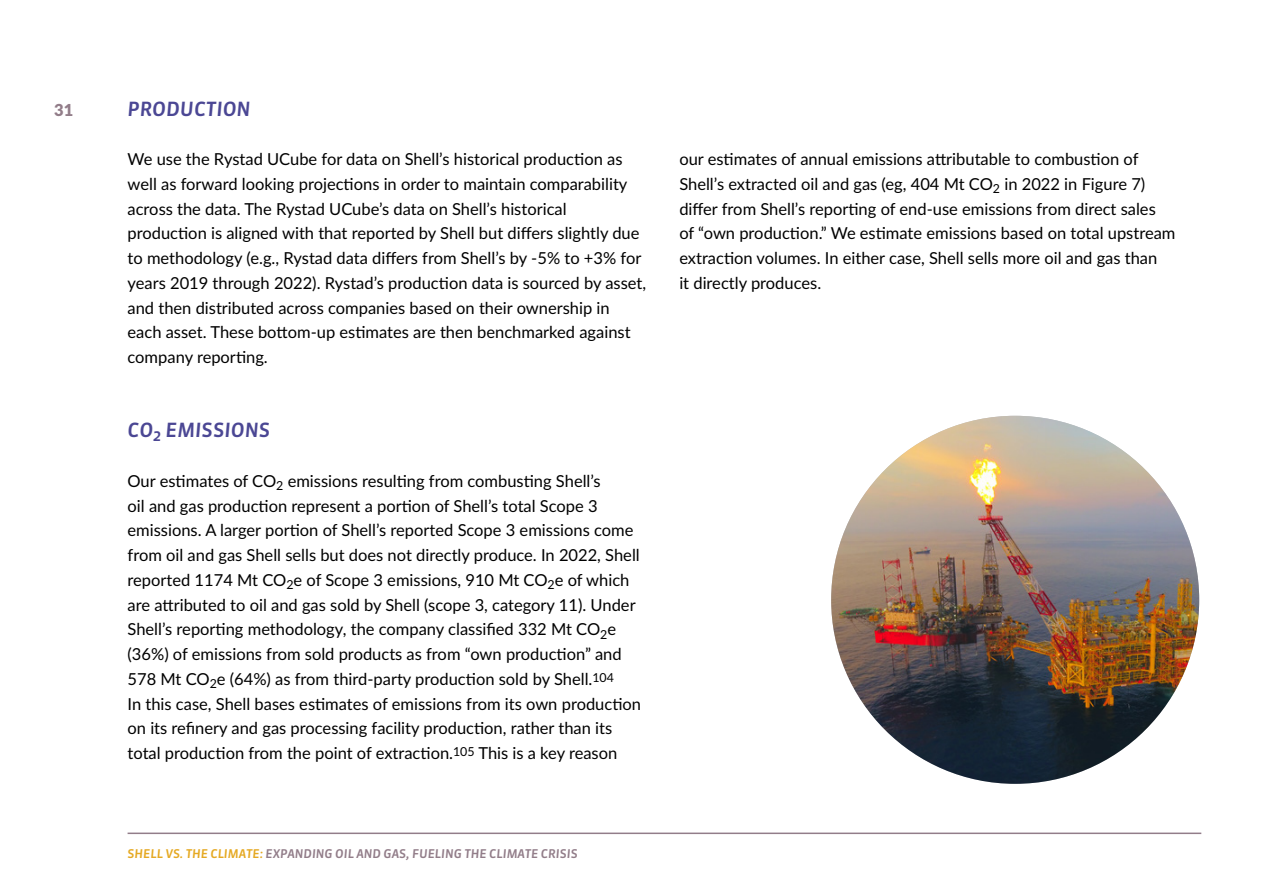
<style>
.page{position:relative;width:1263px;height:893px;background:#fff}
.page>*{position:absolute;margin:0;border:0;box-sizing:border-box;transform-origin:0 0}
._03a_TK_sub{font:italic 500 19.5px "Sanuk";color:#4b4794}
._01_PLAT{font:16.5px/24.8px "Lato";color:#000}
.t1{font:900 16.5px "Lato";color:#927d89}
.t2{font:italic 500 12px "Sanuk";color:#927d89}
.s1{color:#e5a923}
</style>
<div class="page">
<hr style="left:128px;top:833px;width:1073px;height:1px;background:#927d89">
<img style="left:831px;top:416px;width:368px;height:368px;border-radius:184px">
<p class="t1" style="left:54px;top:97px;width:21px">31</p>
<p class="_03a_TK_sub" style="left:128px;top:96px;width:125px">PRODUCTION</p>
<p class="_01_PLAT" style="left:128px;top:146px;width:520px">We use the Rystad UCube for data on Shell’s historical production as well as forward looking projections in order to maintain comparability across the data. The Rystad UCube’s data on Shell’s historical production is aligned with that reported by Shell but differs slightly due to methodology (e.g., Rystad data differs from Shell’s by -5% to +3% for years 2019 through 2022). Rystad’s production data is sourced by asset, and then distributed across companies based on their ownership in each asset. These bottom-up estimates are then benchmarked against company reporting.</p>
<p class="_03a_TK_sub" style="left:128px;top:418px;width:144px">CO<sub>2</sub> EMISSIONS</p>
<p class="_01_PLAT" style="left:128px;top:468px;width:515px">Our estimates of CO<sub>2</sub> emissions resulting from combusting Shell’s<br>oil and gas production represent a portion of Shell’s total Scope 3 emissions. A larger portion of Shell’s reported Scope 3 emissions come from oil and gas Shell sells but does not directly produce. In 2022, Shell reported 1174 Mt CO<sub>2</sub>e of Scope 3 emissions, 910 Mt CO<sub>2</sub>e of which are attributed to oil and gas sold by Shell (scope 3, category 11). Under Shell’s reporting methodology, the company classified 332 Mt CO<sub>2</sub>e (36%) of emissions from sold products as from “own production” and 578 Mt CO<sub>2</sub>e (64%) as from third-party production sold by Shell.<sup>104<br></sup>In this case, Shell bases estimates of emissions from its own production on its refinery and gas processing facility production, rather than its total production from the point of extraction.<sup>105</sup> This is a key reason</p>
<p class="_01_PLAT" style="left:679px;top:146px;width:498px">our estimates of annual emissions attributable to combustion of Shell’s extracted oil and gas (eg, 404 Mt CO<sub>2</sub> in 2022 in Figure 7) differ from Shell’s reporting of end-use emissions from direct sales<br>of “own production.” We estimate emissions based on total upstream extraction volumes. In either case, Shell sells more oil and gas than<br>it directly produces.</p>
<p class="t2" style="left:128px;top:846px;width:452px"><span class="s1">SHELL VS. THE CLIMATE:</span> EXPANDING OIL AND GAS, FUELING THE CLIMATE CRISIS</p>
</div>
